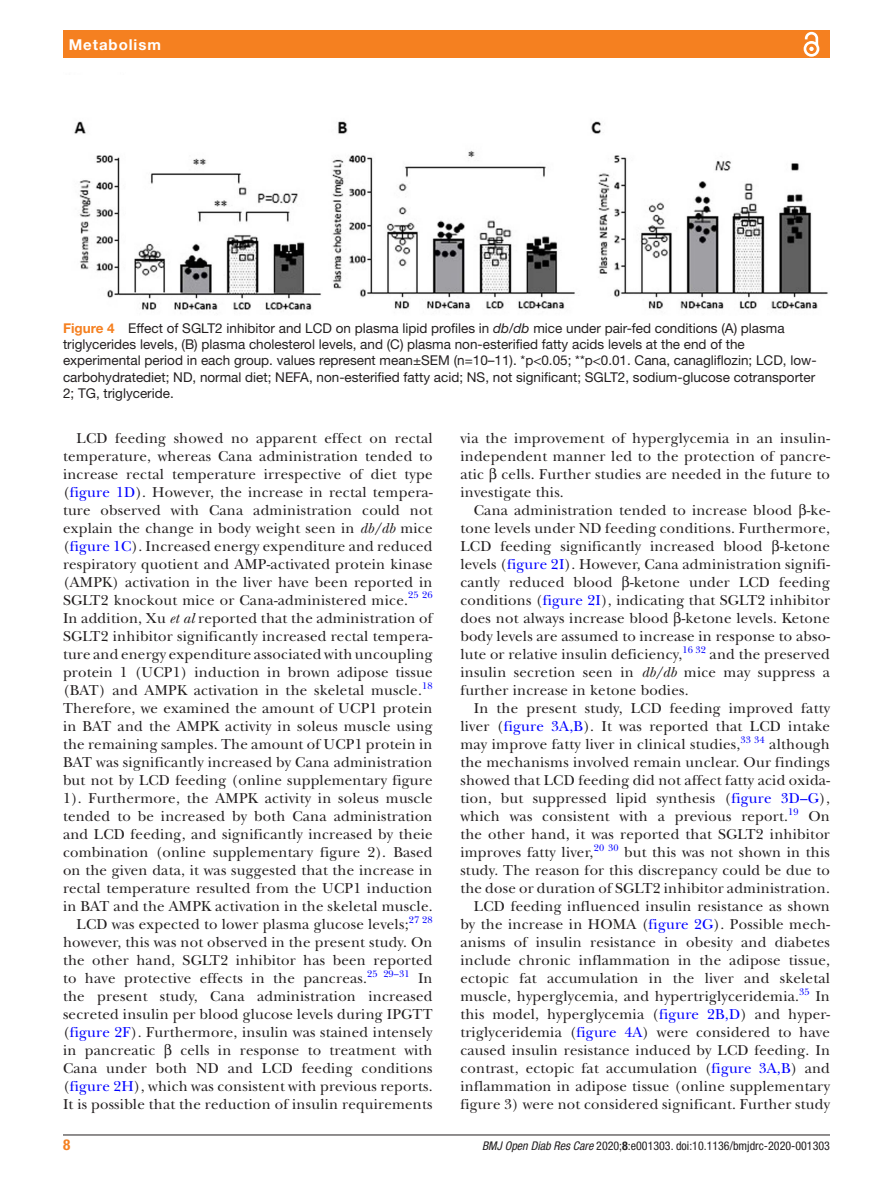
<style>
.page{position:relative;width:893px;height:1191px;background:#fff}
.page>*{position:absolute;margin:0;border:0;box-sizing:border-box;transform-origin:0 0}
.t1{font:15px/18px "New Baskerville";letter-spacing:.015em;color:#231f20;text-align:justify}
.t2{font:700 15px "Helvetica Neue LT Std";letter-spacing:.065em;color:#fff}
.t3{font:700 condensed 15px "Helvetica Neue LT Std";color:#f58020}
.t4{font:13.5px/16.2px "Helvetica Neue LT Std";color:#231f20}
.t5{font:condensed 12px "Helvetica Neue LT Std";color:#231f20}
.t6{font:9.9px "New Baskerville";letter-spacing:.015em;color:#00f}
.s1{font-weight:700;color:#f58020}
.s2{font-style:italic}
.s3{color:#00f}
.s4{font-weight:700}
</style>
<div class="page">
<hr style="left:63px;top:1134px;width:767px;height:1px;background:#231f20">
<div style="left:63px;top:31px;width:767px;height:27px;background:#f58020"></div>
<svg style="left:803px;top:31px;width:17px;height:26px"></svg>
<img style="left:74px;top:121px;width:754px;height:190px">
<p class="t2" style="left:69px;top:35px;width:94px">Metabolism</p>
<p class="t4" style="left:63px;top:320px;width:755px"><span class="s1">Figure 4</span> Effect of SGLT2 inhibitor and LCD on plasma lipid profiles in <span class="s2">db/db</span> mice under pair-fed conditions (A) plasma triglycerides levels, (B) plasma cholesterol levels, and (C) plasma non-esterified fatty acids levels at the end of the experimental period in each group. values represent mean±SEM (n=10–11). *p&lt;0.05; **p&lt;0.01. Cana, canagliflozin; LCD, low&shy;carbohydratediet; ND, normal diet; NEFA, non-esterified fatty acid; NS, not significant; SGLT2, sodium-glucose cotransporter 2; TG, triglyceride.</p>
<p class="t1" style="left:63px;top:429px;width:371px;text-indent:14px">LCD feeding showed no apparent effect on rectal temperature, whereas Cana administration tended to increase rectal temperature irrespective of diet type (<span class="s3">figure 1D</span>). However, the increase in rectal tempera&shy;ture observed with Cana administration could not explain the change in body weight seen in <span class="s2">db/db</span> mice (<span class="s3">figure 1C</span>). Increased energy expenditure and reduced respiratory quotient and AMP-activated protein kinase (AMPK) activation in the liver have been reported in SGLT2 knockout mice or Cana-administered mice.</p>
<p class="t6" style="left:408px;top:589px;width:26px">25 26</p>
<p class="t1" style="left:63px;top:609px;width:371px">In addition, Xu <span class="s2">et al</span> reported that the administration of SGLT2 inhibitor significantly increased rectal tempera&shy;ture and energy expenditure associated with uncoupling protein 1 (UCP1) induction in brown adipose tissue (BAT) and AMPK activation in the skeletal muscle.</p>
<p class="t6" style="left:422px;top:679px;width:12px">18</p>
<p class="t1" style="left:63px;top:699px;width:371px">Therefore, we examined the amount of UCP1 protein</p>
<p class="t1" style="left:63px;top:717px;width:371px">in BAT and the AMPK activity in soleus muscle using</p>
<p class="t1" style="left:63px;top:735px;width:371px">the remaining samples. The amount of UCP1 protein in</p>
<p class="t1" style="left:63px;top:753px;width:371px">BAT was significantly increased by Cana administration</p>
<p class="t1" style="left:63px;top:771px;width:371px">but not by LCD feeding (online supplementary figure</p>
<p class="t1" style="left:63px;top:789px;width:371px">1). Furthermore, the AMPK activity in soleus muscle</p>
<p class="t1" style="left:63px;top:807px;width:371px">tended to be increased by both Cana administration</p>
<p class="t1" style="left:63px;top:825px;width:371px">and LCD feeding, and significantly increased by theie</p>
<p class="t1" style="left:63px;top:843px;width:371px">combination (online supplementary figure 2). Based</p>
<p class="t1" style="left:63px;top:861px;width:371px">on the given data, it was suggested that the increase in</p>
<p class="t1" style="left:63px;top:879px;width:371px">rectal temperature resulted from the UCP1 induction</p>
<p class="t1" style="left:63px;top:897px;width:371px">in BAT and the AMPK activation in the skeletal muscle.</p>
<p class="t1" style="left:76px;top:915px;width:334px">LCD was expected to lower plasma glucose levels;</p>
<p class="t6" style="left:409px;top:913px;width:25px">27 28</p>
<p class="t1" style="left:63px;top:933px;width:371px">however, this was not observed in the present study. On the other hand, SGLT2 inhibitor has been reported to have protective effects in the pancreas.</p>
<p class="t6" style="left:367px;top:967px;width:44px">25 29–31</p>
<p class="t1" style="left:63px;top:969px;width:371px;text-indent:355px">In the present study, Cana administration increased secreted insulin per blood glucose levels during IPGTT (<span class="s3">figure 2F</span>). Furthermore, insulin was stained intensely in pancreatic</p>
<p class="t1" style="left:63px;top:1041px;width:371px;text-indent:117px">cells in response to treatment with Cana under both ND and LCD feeding conditions (<span class="s3">figure 2H</span>), which was consistent with previous reports.<br>It is possible that the reduction of insulin requirements</p>
<p class="t1" style="left:460px;top:429px;width:371px">via the improvement of hyperglycemia in an insulin&shy;independent manner led to the protection of pancre&shy;atic cells. Further studies are needed in the future to investigate this.</p>
<p class="t1" style="left:460px;top:501px;width:371px;text-indent:14px">Cana administration tended to increase blood -ke&shy;tone levels under ND feeding conditions. Furthermore, LCD feeding significantly increased blood -ketone levels (<span class="s3">figure 2I</span>). However, Cana administration signifi&shy;cantly reduced blood -ketone under LCD feeding conditions (<span class="s3">figure 2I</span>), indicating that SGLT2 inhibitor does not always increase blood -ketone levels. Ketone body levels are assumed to increase in response to abso&shy;lute or relative insulin deficiency,</p>
<p class="t6" style="left:682px;top:643px;width:25px">16 32</p>
<p class="t1" style="left:460px;top:645px;width:371px;text-indent:249px">and the preserved insulin secretion seen in <span class="s2">db/db</span> mice may suppress a further increase in ketone bodies.</p>
<p class="t1" style="left:460px;top:699px;width:371px;text-indent:14px">In the present study, LCD feeding improved fatty liver (<span class="s3">figure 3A,B</span>). It was reported that LCD intake may improve fatty liver in clinical studies,</p>
<p class="t6" style="left:741px;top:733px;width:26px">33 34</p>
<p class="t1" style="left:460px;top:735px;width:371px;text-indent:309px">although the mechanisms involved remain unclear. Our findings showed that LCD feeding did not affect fatty acid oxida&shy;tion, but suppressed lipid synthesis (<span class="s3">figure 3D–G</span>), which was consistent with a previous report.</p>
<p class="t6" style="left:788px;top:805px;width:12px">19</p>
<p class="t1" style="left:460px;top:807px;width:371px;text-indent:348px">On the other hand, it was reported that SGLT2 inhibitor improves fatty liver,</p>
<p class="t6" style="left:594px;top:841px;width:26px">20 30</p>
<p class="t1" style="left:460px;top:843px;width:371px;text-align:right">but this was not shown in this<br>study. The reason for this discrepancy could be due to the dose or duration of SGLT2 inhibitor administration.<br>LCD feeding influenced insulin resistance as shown by the increase in HOMA (<span class="s3">figure 2G</span>). Possible mech&shy;anisms of insulin resistance in obesity and diabetes include chronic inflammation in the adipose tissue, ectopic fat accumulation in the liver and skeletal muscle, hyperglycemia, and hypertriglyceridemia.<sup>35</sup> In this model, hyperglycemia (<span class="s3">figure 2B,D</span>) and hyper&shy;triglyceridemia (<span class="s3">figure 4A</span>) were considered to have caused insulin resistance induced by LCD feeding. In contrast, ectopic fat accumulation (<span class="s3">figure 3A,B</span>) and inflammation in adipose tissue (online supplementary figure 3) were not considered significant. Further study</p>
<p class="t3" style="left:63px;top:1135px;width:9px">8</p>
<p class="t5" style="left:482px;top:1138px;width:349px"><span class="s2">BMJ Open Diab Res Care</span> 2020;<span class="s4">8</span>:e001303. doi:10.1136/bmjdrc-2020-001303</p>
</div>
